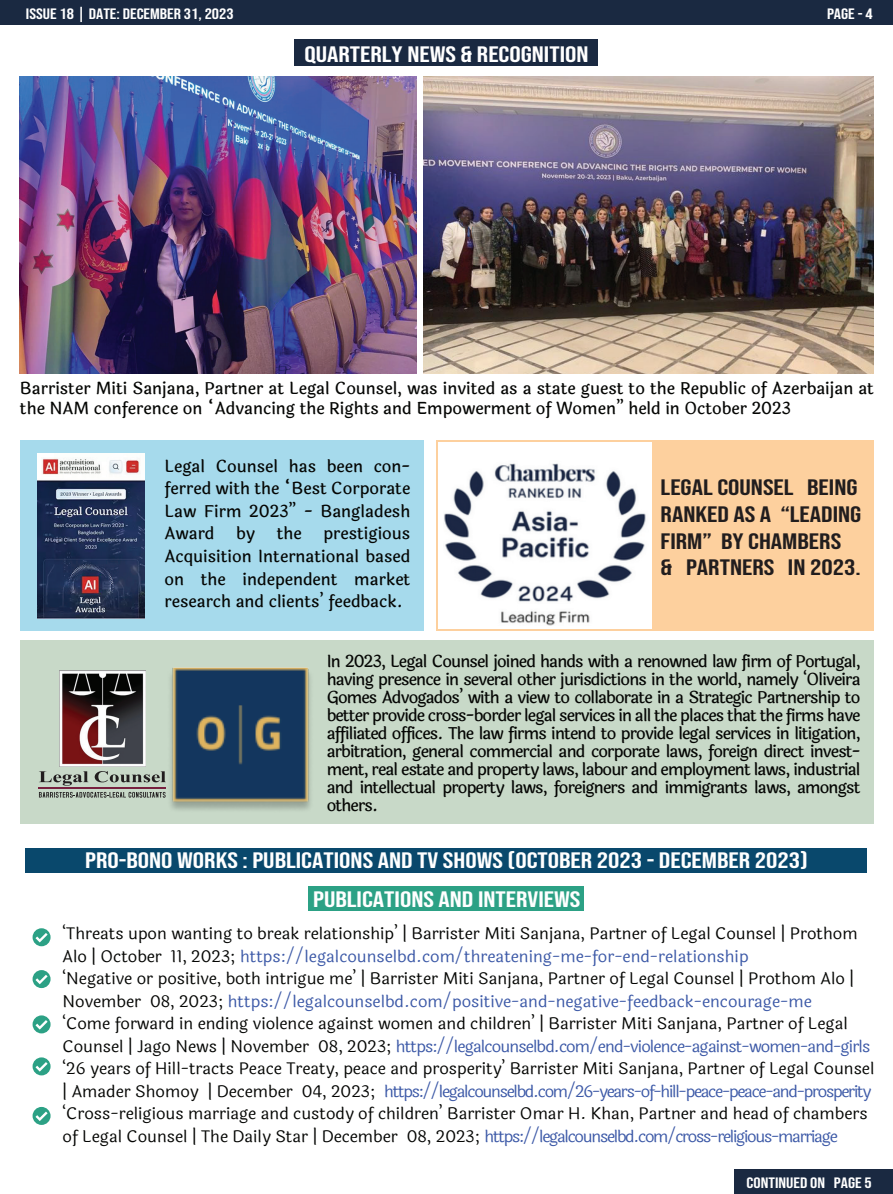
<style>
.page{position:relative;width:893px;height:1194px;background:#fff}
.page>*{position:absolute;margin:0;border:0;box-sizing:border-box;transform-origin:0 0}
.t1{font:22.2px "Bebas Neue";color:#fff;scale:1.27 1}
.t2{font:22.2px/26.7px "Bebas Neue";color:#211d1e;scale:1.27 1}
.t3{font:16.5px/22.5px "Laila";color:#040503}
.t4{font:500 16.5px/18px "Laila";color:#040503;text-align:justify}
.t5{font:15px "Bebas Neue";color:#fff;scale:1.2 1}
.s1{color:#3c59a7}
</style>
<div class="page">
<div style="left:0;top:0;width:893px;height:25px;background:#1a2941"></div>
<div style="left:295px;top:39px;width:303px;height:27px;background:#1a2941"></div>
<img style="left:20px;top:77px;width:396px;height:297px">
<img style="left:423px;top:77px;width:451px;height:297px">
<div style="left:309px;top:886px;width:275px;height:25px;background:#2ca185"></div>
<div style="left:26px;top:848px;width:841px;height:24px;background:#09486c"></div>
<div style="left:33px;top:928px;width:18px;height:18px;background:#2ca185;border-radius:50%"></div>
<svg style="left:36px;top:933px;width:12px;height:9px"></svg>
<div style="left:33px;top:970px;width:18px;height:18px;background:#2ca185;border-radius:50%"></div>
<svg style="left:36px;top:975px;width:12px;height:9px"></svg>
<svg style="left:33px;top:1015px;width:18px;height:18px"></svg>
<svg style="left:36px;top:1020px;width:12px;height:10px"></svg>
<svg style="left:33px;top:1057px;width:18px;height:18px"></svg>
<svg style="left:36px;top:1062px;width:12px;height:10px"></svg>
<div style="left:33px;top:1107px;width:18px;height:18px;background:#2ca185;border-radius:50%"></div>
<svg style="left:36px;top:1111px;width:12px;height:10px"></svg>
<div style="left:20px;top:440px;width:403px;height:190px;background:#a6daec"></div>
<div style="left:436px;top:440px;width:437px;height:190px;background:#fdd09e"></div>
<div style="left:735px;top:1169px;width:158px;height:25px;background:#1a2941"></div>
<img style="left:38px;top:453px;width:106px;height:165px">
<div style="left:20px;top:641px;width:854px;height:183px;background:#c8d9c8"></div>
<img style="left:60px;top:671px;width:85px;height:96px">
<svg style="left:39px;top:771px;width:49px;height:15px"></svg>
<svg style="left:95px;top:771px;width:64px;height:11px"></svg>
<svg style="left:39px;top:792px;width:120px;height:6px"></svg>
<hr style="left:39px;top:787px;width:127px;height:2px;background:#77213f">
<img style="left:159px;top:667px;width:152px;height:143px">
<div style="left:438px;top:442px;width:214px;height:186px;background:#fff"></div>
<img style="left:444px;top:463px;width:202px;height:162px">
<p class="t5" style="left:26px;top:6px;width:175px">ISSUE 18 | DATE: DECEMBER 31, 2023</p>
<p class="t5" style="left:827px;top:6px;width:40px">PAGE - 4</p>
<h1 class="t1" style="left:304px;top:41px;width:225px">QUARTERLY NEWS &amp; RECOGNITION</h1>
<p class="t4" style="left:20px;top:379px;width:856px;line-height:19.5px">Barrister Miti Sanjana, Partner at Legal Counsel, was invited as a state guest to the Republic of Azerbaijan at the NAM conference on “Advancing the Rights and Empowerment of Women” held in October 2023</p>
<p class="t4" style="left:165px;top:455px;width:247px;line-height:22.5px">Legal Counsel has been con&shy;ferred with the “Best Corporate Law Firm 2023” - Bangladesh Award</p>
<p class="t4" style="left:236px;top:525px;width:20px">by</p>
<p class="t4" style="left:277px;top:525px;width:27px">the</p>
<p class="t4" style="left:165px;top:523px;width:247px;line-height:22.5px;text-indent:159px">prestigious Acquisition International based on the independent market research and clients’ feedback.</p>
<h1 class="t2" style="left:661px;top:474px;width:160px">LEGAL COUNSEL BEING<br>RANKED AS A “LEADING<br>FIRM” BY CHAMBERS<br>&amp; PARTNERS IN 2023.</h1>
<p class="t4" style="left:327px;top:653px;width:535px">In 2023, Legal Counsel joined hands with a renowned law firm of Portugal, having presence in several other jurisdictions in the world, namely ‘Oliveira Gomes Advogados’ with a view to collaborate in a Strategic Partnership to better provide cross-border legal services in all the places that the firms have affiliated offices. The law firms intend to provide legal services in litigation, arbitration, general commercial and corporate laws, foreign direct invest&shy;ment, real estate and property laws, labour and employment laws, industrial and intellectual property laws, foreigners and immigrants laws, amongst others.</p>
<h1 class="t1" style="left:85px;top:847px;width:571px">PRO-BONO WORKS : PUBLICATIONS AND TV SHOWS (OCTOBER 2023 - DECEMBER 2023)</h1>
<h1 class="t1" style="left:313px;top:887px;width:212px">PUBLICATIONS AND INTERVIEWS</h1>
<p class="t3" style="left:63px;top:923px;width:813px">‘Threats upon wanting to break relationship’ | Barrister Miti Sanjana, Partner of Legal Counsel | Prothom Alo | October 11, 2023; <span class="s1">https://legalcounselbd.com/threatening-me-for-end-relationship<br></span>‘Negative or positive, both intrigue me’ | Barrister Miti Sanjana, Partner of Legal Counsel | Prothom Alo | November 08, 2023; <span class="s1">https://legalcounselbd.com/positive-and-negative-feedback-encourage-me<br></span>‘Come forward in ending violence against women and children’ | Barrister Miti Sanjana, Partner of Legal Counsel | Jago News | November 08, 2023; <span class="s1">https://legalcounselbd.com/end-violence-against-women-and-girls </span>‘26 years of Hill-tracts Peace Treaty, peace and prosperity’ Barrister Miti Sanjana, Partner of Legal Counsel | Amader Shomoy | December 04, 2023; <span class="s1">https://legalcounselbd.com/26-years-of-hill-peace-peace-and-prosperity </span>‘Cross-religious marriage and custody of children’ Barrister Omar H. Khan, Partner and head of chambers of Legal Counsel | The Daily Star | December 08, 2023; <span class="s1">https://legalcounselbd.com/cross-religious-marriage</span></p>
<p class="t5" style="left:747px;top:1174px;width:106px">CONTINUED ON PAGE 5</p>
</div>
